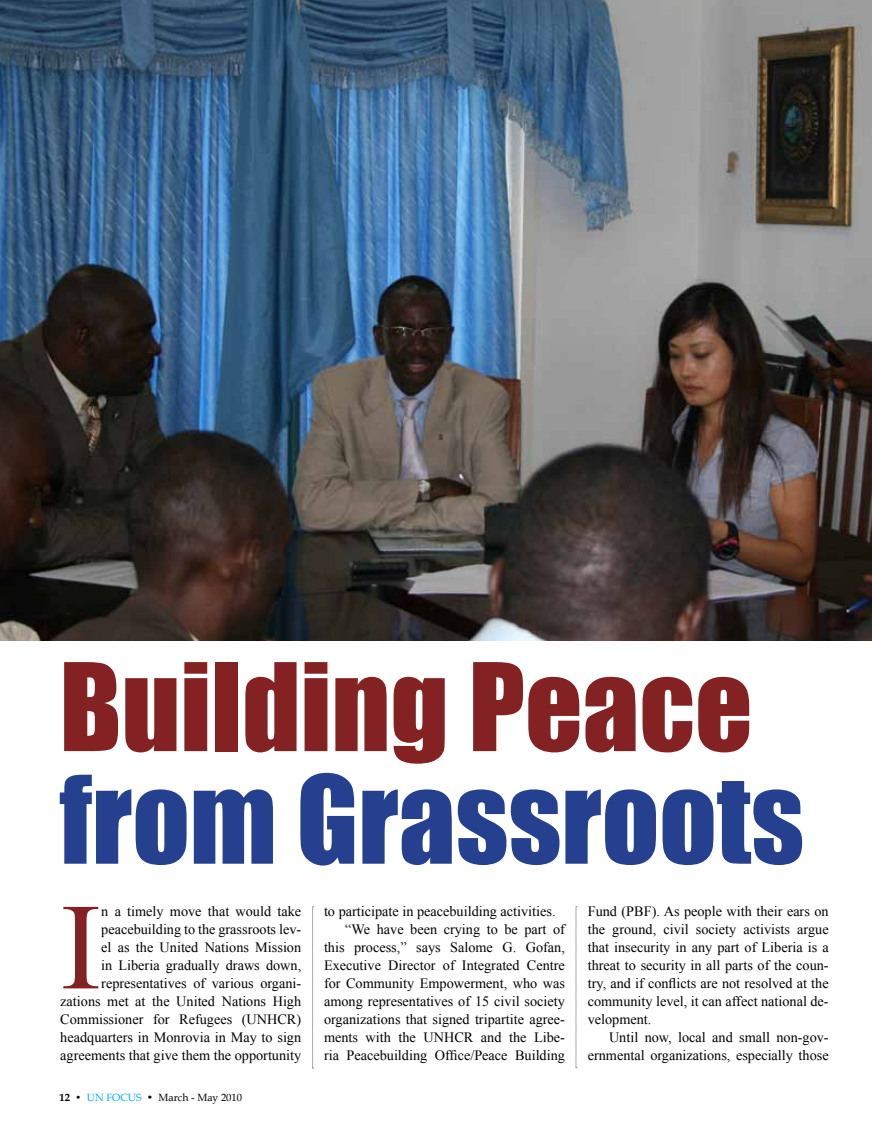
<style>
.page{position:relative;width:872px;height:1132px;background:#fff}
.page>*{position:absolute;margin:0;border:0;box-sizing:border-box;transform-origin:0 0}
.t1{font:123px "Times New Roman";color:#842123}
.t2{font:112.5px "Impact";color:#25408f}
.t3{font:112.5px "Impact";color:#842123}
.t4{font:14.25px/18px "Times New Roman";color:#000;text-align:right}
.t5{font:10.5px "Book Antiqua";color:#000}
.s1{font-weight:700}
.s2{color:#00aeef}
</style>
<div class="page">
<svg style="left:576px;top:906px;width:1px;height:162px"></svg>
<svg style="left:312px;top:906px;width:2px;height:162px"></svg>
<img style="left:0;top:0;width:872px;height:640px">
<h2 class="t3" style="left:60px;top:619px;width:694px">Building Peace</h2>
<h2 class="t2" style="left:60px;top:732px;width:746px">from Grassroots</h2>
<p class="t4" style="left:60px;top:902px;width:242px">n a timely move that would take peacebuilding to the grassroots lev-<br>el as the United Nations Mission<br>in Liberia gradually draws down, representatives of various organi&shy;zations met at the United Nations High Commissioner for Refugees (UNHCR) headquarters in Monrovia in May to sign agreements that give them the opportunity</p>
<h1 class="t1" style="left:60px;top:864px;width:42px">I</h1>
<p class="t5" style="left:60px;top:1089px;width:184px"><span class="s1">12 •</span> <span class="s2">UN FOCUS</span> • March - May 2010</p>
<p class="t4" style="left:324px;top:902px;width:233px">to participate in peacebuilding activities.</p>
<p class="t4" style="left:345px;top:920px;width:221px">“We have been crying to be part of</p>
<p class="t4" style="left:324px;top:938px;width:242px">this process,” says Salome G. Gofan,</p>
<p class="t4" style="left:324px;top:956px;width:242px">Executive Director of Integrated Centre</p>
<p class="t4" style="left:324px;top:974px;width:242px">for Community Empowerment, who was</p>
<p class="t4" style="left:324px;top:992px;width:242px">among representatives of 15 civil society</p>
<p class="t4" style="left:324px;top:1010px;width:242px">organizations that signed tripartite agree-</p>
<p class="t4" style="left:324px;top:1028px;width:242px">ments with the UNHCR and the Libe-</p>
<p class="t4" style="left:324px;top:1046px;width:242px">ria Peacebuilding Office/Peace Building</p>
<p class="t4" style="left:588px;top:902px;width:242px;text-align:justify">Fund (PBF). As people with their ears on the ground, civil society activists argue that insecurity in any part of Liberia is a threat to security in all parts of the coun&shy;try, and if conflicts are not resolved at the community level, it can affect national de&shy;velopment.</p>
<p class="t4" style="left:588px;top:1028px;width:242px">Until now, local and small non-gov&shy;ernmental organizations, especially those</p>
</div>
